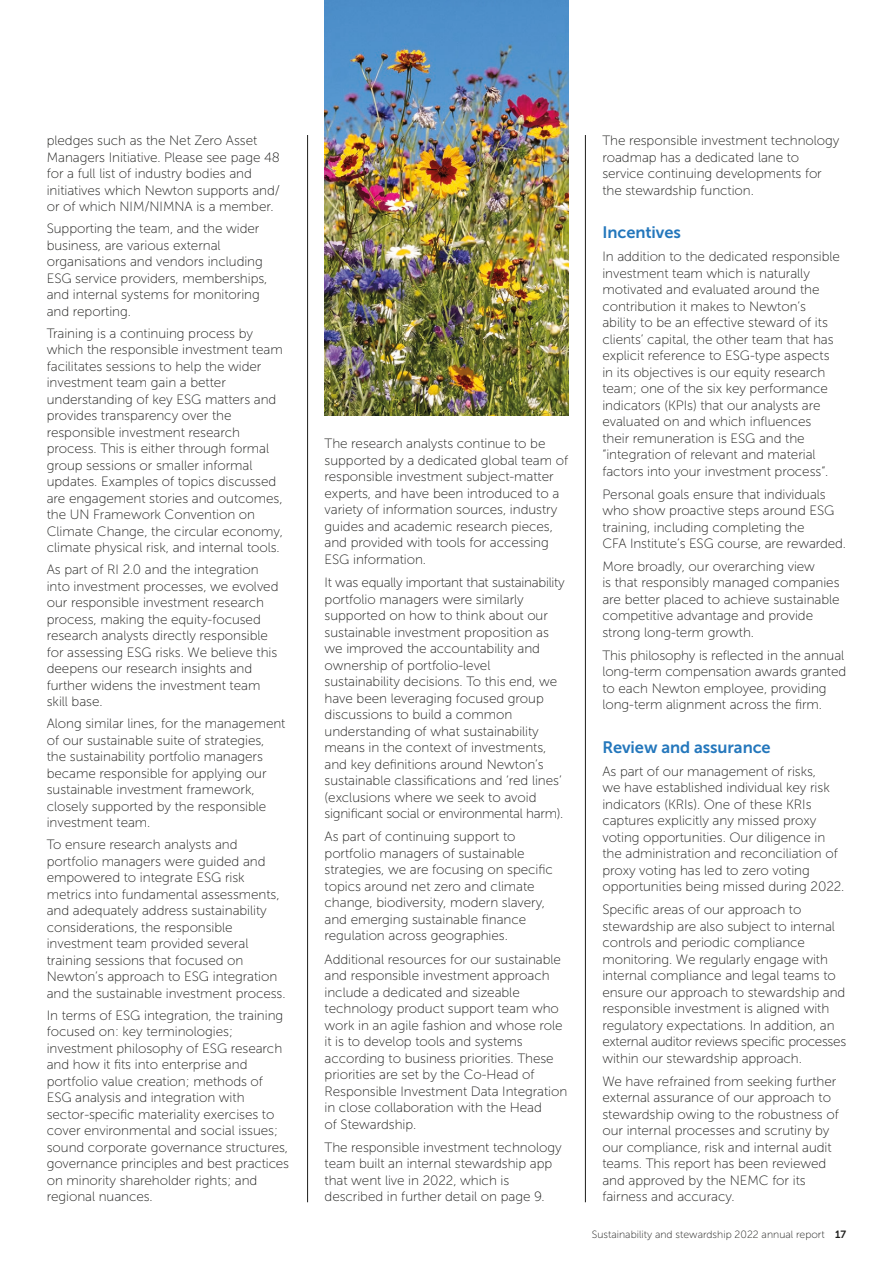
<style>
.page{position:relative;width:893px;height:1263px;background:#fff}
.page>*{position:absolute;margin:0;border:0;box-sizing:border-box;transform-origin:0 0}
.t1{font:16.5px "Museo Sans 700";letter-spacing:-.005em;color:#2477bc}
.t2{font:13.5px/16.5px "Museo Sans 100";letter-spacing:-.005em;color:#1d1d1b}
.t3{font:10.5px "Museo Sans 100";color:#1d1d1b}
.s1{font-family:"Museo Sans 700"}
</style>
<div class="page">
<hr style="left:307px;top:135px;width:1px;height:1067px;background:#1d1d1b">
<hr style="left:585px;top:135px;width:1px;height:1067px;background:#1d1d1b">
<img style="left:325px;top:0;width:243px;height:415px">
<p class="t2" style="left:47px;top:132px;width:235px">pledges such as the Net Zero Asset Managers Initiative. Please see page 48 for a full list of industry bodies and initiatives which Newton supports and/ or of which NIM/NIMNA is a member.</p>
<p class="t2" style="left:47px;top:220px;width:222px">Supporting the team, and the wider business, are various external organisations and vendors including<br>ESG service providers, memberships, and internal systems for monitoring and reporting.</p>
<p class="t2" style="left:47px;top:325px;width:238px">Training is a continuing process by which the responsible investment team facilitates sessions to help the wider investment team gain a better understanding of key ESG matters and provides transparency over the responsible investment research process. This is either through formal group sessions or smaller informal updates. Examples of topics discussed are engagement stories and outcomes, the UN Framework Convention on Climate Change, the circular economy, climate physical risk, and internal tools.</p>
<p class="t2" style="left:47px;top:561px;width:233px">As part of RI 2.0 and the integration into investment processes, we evolved our responsible investment research process, making the equity-focused research analysts directly responsible for assessing ESG risks. We believe this deepens our research insights and further widens the investment team skill base.</p>
<p class="t2" style="left:47px;top:716px;width:240px">Along similar lines, for the management of our sustainable suite of strategies, the sustainability portfolio managers became responsible for applying our sustainable investment framework, closely supported by the responsible investment team.</p>
<p class="t2" style="left:47px;top:837px;width:240px">To ensure research analysts and portfolio managers were guided and empowered to integrate ESG risk metrics into fundamental assessments, and adequately address sustainability considerations, the responsible investment team provided several training sessions that focused on Newton’s approach to ESG integration and the sustainable investment process.</p>
<p class="t2" style="left:47px;top:1007px;width:244px">In terms of ESG integration, the training focused on: key terminologies; investment philosophy of ESG research and how it fits into enterprise and portfolio value creation; methods of ESG analysis and integration with sector-specific materiality exercises to cover environmental and social issues; sound corporate governance structures, governance principles and best practices on minority shareholder rights; and regional nuances.</p>
<p class="t2" style="left:325px;top:435px;width:245px">The research analysts continue to be supported by a dedicated global team of responsible investment subject-matter experts, and have been introduced to a variety of information sources, industry guides and academic research pieces, and provided with tools for accessing ESG information.</p>
<p class="t2" style="left:325px;top:574px;width:242px">It was equally important that sustainability portfolio managers were similarly supported on how to think about our sustainable investment proposition as we improved the accountability and ownership of portfolio-level sustainability decisions. To this end, we have been leveraging focused group discussions to build a common understanding of what sustainability means in the context of investments, and key definitions around Newton’s sustainable classifications and ‘red lines’ (exclusions where we seek to avoid significant social or environmental harm).</p>
<p class="t2" style="left:325px;top:828px;width:230px">As part of continuing support to portfolio managers of sustainable strategies, we are focusing on specific topics around net zero and climate change, biodiversity, modern slavery, and emerging sustainable finance regulation across geographies.</p>
<p class="t2" style="left:325px;top:951px;width:244px">Additional resources for our sustainable and responsible investment approach include a dedicated and sizeable technology product support team who work in an agile fashion and whose role it is to develop tools and systems according to business priorities. These priorities are set by the Co-Head of Responsible Investment Data Integration in close collaboration with the Head<br>of Stewardship.</p>
<p class="t2" style="left:325px;top:1139px;width:239px">The responsible investment technology team built an internal stewardship app that went live in 2022, which is described in further detail on page 9.</p>
<p class="t2" style="left:602px;top:132px;width:239px">The responsible investment technology roadmap has a dedicated lane to service continuing developments for the stewardship function.</p>
<p class="t1" style="left:602px;top:223px;width:80px">Incentives</p>
<p class="t2" style="left:602px;top:248px;width:239px">In addition to the dedicated responsible investment team which is naturally motivated and evaluated around the contribution it makes to Newton’s ability to be an effective steward of its clients’ capital, the other team that has explicit reference to ESG-type aspects in its objectives is our equity research team; one of the six key performance indicators (KPIs) that our analysts are evaluated on and which influences their remuneration is ESG and the “integration of relevant and material factors into your investment process”.</p>
<p class="t2" style="left:602px;top:486px;width:245px">Personal goals ensure that individuals who show proactive steps around ESG training, including completing the<br>CFA Institute’s ESG course, are rewarded.</p>
<p class="t2" style="left:602px;top:558px;width:239px">More broadly, our overarching view<br>is that responsibly managed companies are better placed to achieve sustainable competitive advantage and provide strong long-term growth.</p>
<p class="t2" style="left:602px;top:647px;width:245px">This philosophy is reflected in the annual long-term compensation awards granted to each Newton employee, providing long-term alignment across the firm.</p>
<p class="t1" style="left:602px;top:738px;width:170px">Review and assurance</p>
<p class="t2" style="left:602px;top:763px;width:244px">As part of our management of risks,<br>we have established individual key risk indicators (KRIs). One of these KRIs captures explicitly any missed proxy voting opportunities. Our diligence in the administration and reconciliation of proxy voting has led to zero voting opportunities being missed during 2022.</p>
<p class="t2" style="left:602px;top:901px;width:245px">Specific areas of our approach to stewardship are also subject to internal controls and periodic compliance monitoring. We regularly engage with internal compliance and legal teams to ensure our approach to stewardship and responsible investment is aligned with regulatory expectations. In addition, an external auditor reviews specific processes within our stewardship approach.</p>
<p class="t2" style="left:602px;top:1073px;width:238px">We have refrained from seeking further external assurance of our approach to stewardship owing to the robustness of our internal processes and scrutiny by our compliance, risk and internal audit teams. This report has been reviewed and approved by the NEMC for its fairness and accuracy.</p>
<p class="t3" style="left:592px;top:1229px;width:256px">Sustainability and stewardship 2022 annual report <span class="s1">17</span></p>
</div>
